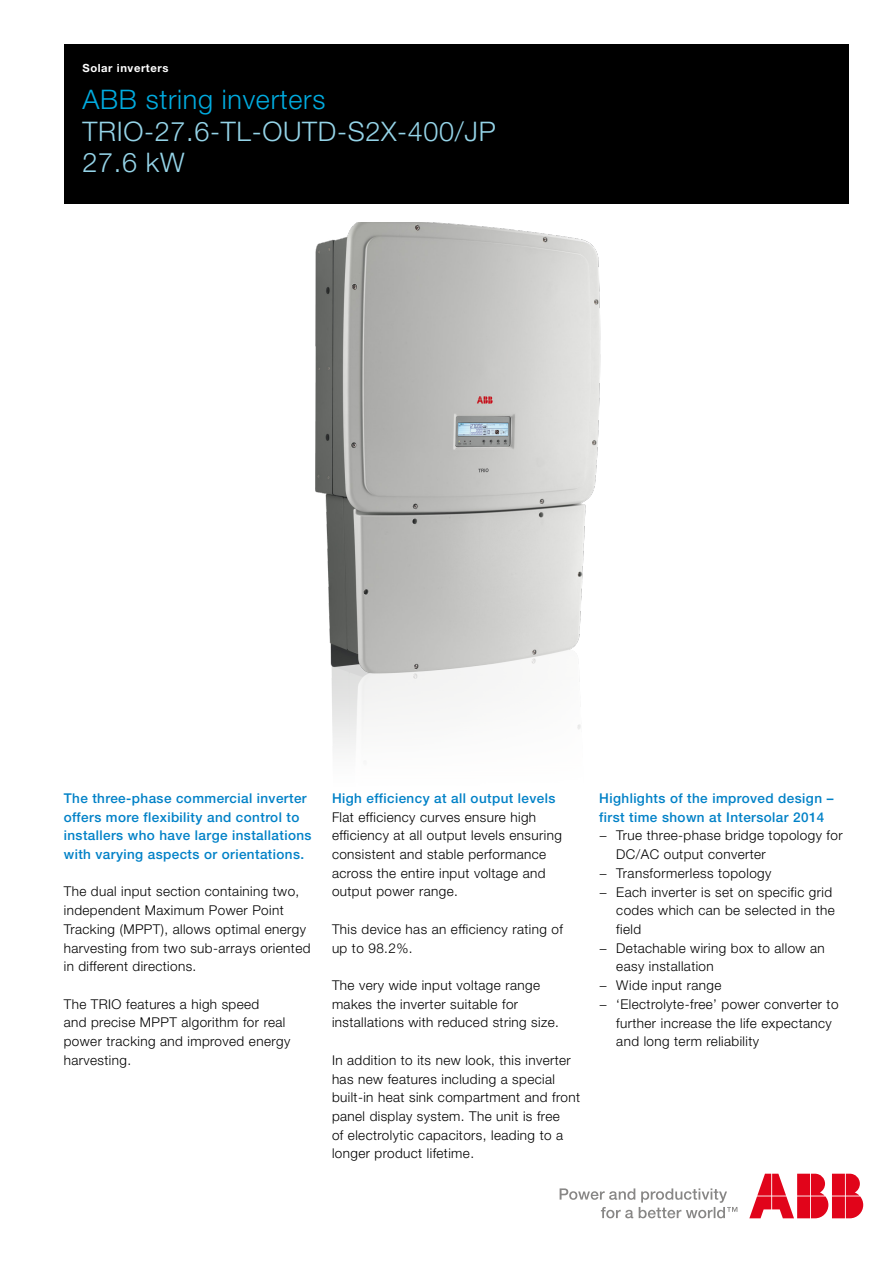
<style>
.page{position:relative;width:893px;height:1263px;background:#fff}
.page>*{position:absolute;margin:0;border:0;box-sizing:border-box;transform-origin:0 0}
.t1{font:300 27px/31.5px "Helvetica Neue";letter-spacing:.025em;color:#95d4e8}
.t2{font:300 27px "Helvetica Neue";letter-spacing:.025em;color:#00abdf}
.t3{font:300 13.5px/18.8px "Helvetica Neue";letter-spacing:.03em;color:#000}
.t4{font:500 13.5px/18.8px "Helvetica Neue";letter-spacing:.03em;color:#0081c7}
.t5{font:700 11.25px "Helvetica Neue";letter-spacing:.05em;color:#fff}
</style>
<div class="page">
<svg style="left:560px;top:1188px;width:177px;height:30px"></svg>
<svg style="left:749px;top:1174px;width:114px;height:44px"></svg>
<img style="left:315px;top:223px;width:286px;height:529px">
<div style="left:64px;top:45px;width:784px;height:159px;background:#000"></div>
<p class="t5" style="left:82px;top:61px;width:88px">Solar inverters</p>
<h1 class="t2" style="left:82px;top:83px;width:244px">ABB string inverters</h1>
<h1 class="t1" style="left:82px;top:115px;width:415px">TRIO-27.6-TL-OUTD-S2X-400/JP<br>27.6 kW</h1>
<p class="t4" style="left:64px;top:788px;width:249px">The three-phase commercial inverter offers more flexibility and control to installers who have large installations with varying aspects or orientations.</p>
<p class="t3" style="left:64px;top:882px;width:248px">The dual input section containing two, independent Maximum Power Point Tracking (MPPT), allows optimal energy harvesting from two sub-arrays oriented in different directions.</p>
<p class="t3" style="left:64px;top:994px;width:228px">The TRIO features a high speed<br>and precise MPPT algorithm for real power tracking and improved energy harvesting.</p>
<p class="t4" style="left:332px;top:788px;width:225px">High efficiency at all output levels</p>
<p class="t3" style="left:332px;top:807px;width:231px">Flat efficiency curves ensure high efficiency at all output levels ensuring consistent and stable performance across the entire input voltage and output power range.</p>
<p class="t3" style="left:332px;top:919px;width:232px">This device has an efficiency rating of up to 98.2%.</p>
<p class="t3" style="left:332px;top:975px;width:228px">The very wide input voltage range makes the inverter suitable for installations with reduced string size.</p>
<p class="t3" style="left:332px;top:1050px;width:250px">In addition to its new look, this inverter has new features including a special built-in heat sink compartment and front panel display system. The unit is free<br>of electrolytic capacitors, leading to a longer product lifetime.</p>
<p class="t4" style="left:599px;top:789px;width:236px">Highlights of the improved design – first time shown at Intersolar 2014</p>
<p class="t3" style="left:599px;top:826px;width:245px">− True three-phase bridge topology for</p>
<p class="t3" style="left:616px;top:844px;width:151px">DC/AC output converter</p>
<p class="t3" style="left:599px;top:863px;width:174px">− Transformerless topology</p>
<p class="t3" style="left:599px;top:882px;width:234px">− Each inverter is set on specific grid</p>
<p class="t3" style="left:616px;top:901px;width:220px">codes which can be selected in the</p>
<p class="t3" style="left:616px;top:919px;width:26px">field</p>
<p class="t3" style="left:599px;top:938px;width:227px">− Detachable wiring box to allow an</p>
<p class="t3" style="left:616px;top:957px;width:99px">easy installation</p>
<p class="t3" style="left:599px;top:975px;width:124px">− Wide input range</p>
<p class="t3" style="left:599px;top:994px;width:241px">− ‘Electrolyte-free’ power converter to</p>
<p class="t3" style="left:616px;top:1013px;width:217px">further increase the life expectancy</p>
<p class="t3" style="left:616px;top:1032px;width:144px">and long term reliability</p>
</div>
